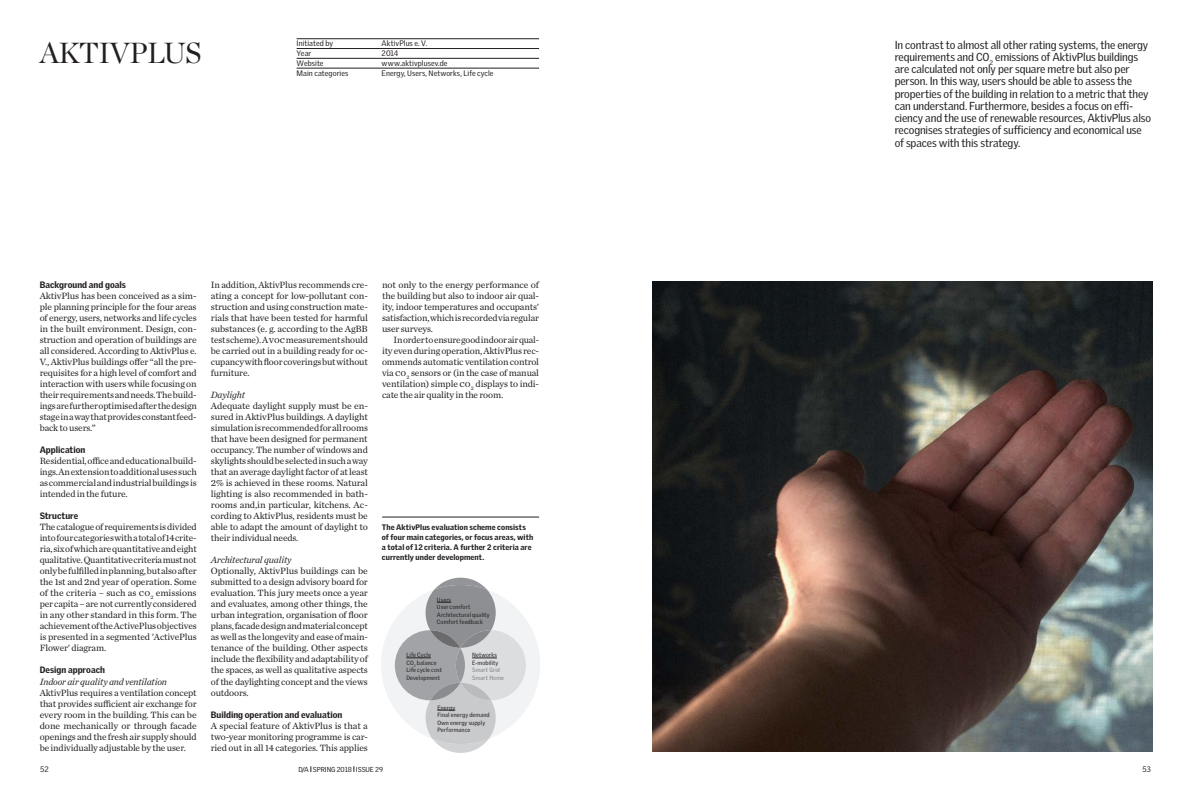
<style>
.page{position:relative;width:1191px;height:808px;background:#fff}
.page>*{position:absolute;margin:0;border:0;box-sizing:border-box;transform-origin:0 0}
.E_Heading_29_pt_Chro{font:29px "Chronicle Display";letter-spacing:-.02em;color:#231f20}
.E_Body_11_25_START{font:11.2px/12.3px "Velux Gothic";letter-spacing:-.01em;color:#231f20}
.E_Chronicle_9_5_pt_S{font:9.5px/11px "Chronicle Text G1";letter-spacing:-.015em;color:#231f20;text-align:justify}
.E_Chronicle_9_5_pt_S-2{font:italic 9.5px "Chronicle Text G1";letter-spacing:-.015em;color:#231f20}
.E_Body_9pt_START{font:900 9px "Velux Gothic";color:#231f20}
.E_Captions{font:900 7.8px/9.8px "Velux Gothic";letter-spacing:.01em;color:#231f20}
.E_Captions_Rule_abov{font:7.8px "Velux Gothic";letter-spacing:.01em;color:#231f20}
.t1{font:7px "Velux Gothic";letter-spacing:-.01em;color:#231f20}
.E_Notes{font:6px "Velux Gothic";letter-spacing:.02em;color:#231f20}
.E_Notes-2{font:6px "Velux Gothic";letter-spacing:.02em;color:#808285}
</style>
<div class="page">
<img style="left:652px;top:282px;width:500px;height:469px">
<hr style="left:297px;top:39px;width:242px;height:1px;background:#231f20">
<hr style="left:297px;top:48px;width:242px;height:1px;background:#231f20">
<hr style="left:297px;top:58px;width:242px;height:1px;background:#231f20">
<hr style="left:297px;top:68px;width:242px;height:1px;background:#231f20">
<hr style="left:382px;top:517px;width:157px;height:1px;background:#231f20">
<div style="left:381px;top:585px;width:159px;height:159px;background:#f2f3f4;border-radius:50%"></div>
<svg style="left:395px;top:578px;width:131px;height:175px"></svg>
<p class="E_Heading_29_pt_Chro" style="left:40px;top:31px;width:164px">AKTIVPLUS</p>
<p class="E_Captions_Rule_abov" style="left:297px;top:39px;width:38px">Initiated by</p>
<p class="E_Captions_Rule_abov" style="left:382px;top:39px;width:47px">AktivPlus e. V.</p>
<p class="E_Captions_Rule_abov" style="left:297px;top:49px;width:16px">Year</p>
<p class="E_Captions_Rule_abov" style="left:382px;top:49px;width:18px">2014</p>
<p class="E_Captions_Rule_abov" style="left:297px;top:58px;width:28px">Website</p>
<p class="E_Captions_Rule_abov" style="left:382px;top:58px;width:67px">www.aktivplusev.de</p>
<p class="E_Captions_Rule_abov" style="left:297px;top:68px;width:53px">Main categories</p>
<p class="E_Captions_Rule_abov" style="left:382px;top:68px;width:113px">Energy, Users, Networks, Life cycle</p>
<p class="E_Body_9pt_START" style="left:40px;top:279px;width:88px">Background and goals</p>
<p class="E_Chronicle_9_5_pt_S" style="left:40px;top:289px;width:159px">AktivPlus has been conceived as a sim&shy;ple planning principle for the four areas of energy, users, networks and life cycles in the built environment. Design, con&shy;struction and operation of buildings are all considered. According to AktivPlus e.<br>V., AktivPlus buildings offer “all the pre&shy;requisites for a high level of comfort and interaction with users while focusing on their requirements and needs. The build&shy;ings are further optimised after the design stage in a way that provides constant feed&shy;back to users.”</p>
<p class="E_Body_9pt_START" style="left:40px;top:444px;width:47px">Application</p>
<p class="E_Chronicle_9_5_pt_S" style="left:40px;top:455px;width:159px">Residential, office and educational build&shy;ings. An extension to additional uses such as commercial and industrial buildings is intended in the future.</p>
<p class="E_Body_9pt_START" style="left:40px;top:510px;width:40px">Structure</p>
<p class="E_Chronicle_9_5_pt_S" style="left:40px;top:521px;width:159px">The catalogue of requirements is divided into four categories with a total of 14 crite&shy;ria, six of which are quantitative and eight qualitative. Quantitative criteria must not only be fulfilled in planning, but also after the 1st and 2nd year of operation. Some of the criteria – such as CO<sub>2</sub> emissions per capita – are not currently considered in any other standard in this form. The achievement of the ActivePlus objectives is presented in a segmented 'ActivePlus Flower' diagram.</p>
<p class="E_Body_9pt_START" style="left:40px;top:664px;width:67px">Design approach</p>
<p class="E_Chronicle_9_5_pt_S-2" style="left:40px;top:674px;width:129px">Indoor air quality and ventilation</p>
<p class="E_Chronicle_9_5_pt_S" style="left:40px;top:686px;width:159px">AktivPlus requires a ventilation concept that provides sufficient air exchange for every room in the building. This can be done mechanically or through facade openings and the fresh air supply should be individually adjustable by the user.</p>
<p class="E_Chronicle_9_5_pt_S" style="left:211px;top:278px;width:158px">In addition, AktivPlus recommends cre&shy;ating a concept for low-pollutant con&shy;struction and using construction mate&shy;rials that have been tested for harmful substances (e. g. according to the AgBB test scheme). A VOC measurement should be carried out in a building ready for oc&shy;cupancy with floor coverings but without furniture.</p>
<p class="E_Chronicle_9_5_pt_S-2" style="left:211px;top:387px;width:36px">Daylight</p>
<p class="E_Chronicle_9_5_pt_S" style="left:211px;top:400px;width:159px">Adequate daylight supply must be en&shy;sured in AktivPlus buildings. A daylight simulation is recommended for all rooms that have been designed for permanent occupancy. The number of windows and skylights should be selected in such a way that an average daylight factor of at least 2% is achieved in these rooms. Natural lighting is also recommended in bath&shy;rooms and,in particular, kitchens. Ac&shy;cording to AktivPlus, residents must be able to adapt the amount of daylight to their individual needs.</p>
<p class="E_Chronicle_9_5_pt_S-2" style="left:211px;top:553px;width:82px">Architectural quality</p>
<p class="E_Chronicle_9_5_pt_S" style="left:211px;top:565px;width:159px">Optionally, AktivPlus buildings can be submitted to a design advisory board for evaluation. This jury meets once a year and evaluates, among other things, the urban integration, organisation of floor plans, facade design and material concept as well as the longevity and ease of main&shy;tenance of the building. Other aspects include the flexibility and adaptability of the spaces, as well as qualitative aspects of the daylighting concept and the views outdoors.</p>
<p class="E_Body_9pt_START" style="left:211px;top:709px;width:133px">Building operation and evaluation</p>
<p class="E_Chronicle_9_5_pt_S" style="left:211px;top:719px;width:158px">A special feature of AktivPlus is that a two-year monitoring programme is car&shy;ried out in all 14 categories. This applies</p>
<p class="E_Chronicle_9_5_pt_S" style="left:382px;top:278px;width:159px">not only to the energy performance of the building but also to indoor air qual&shy;ity, indoor temperatures and occupants' satisfaction, which is recorded via regular user surveys.</p>
<p class="E_Chronicle_9_5_pt_S" style="left:382px;top:333px;width:159px;text-indent:11px">In order to ensure good indoor air qual&shy;ity even during operation, AktivPlus rec&shy;ommends automatic ventilation control via CO<sub>2</sub> sensors or (in the case of manual ventilation) simple CO<sub>2</sub> displays to indi&shy;cate the air quality in the room.</p>
<p class="E_Captions" style="left:382px;top:522px;width:153px">The AktivPlus evaluation scheme consists of four main categories, or focus areas, with a total of 12 criteria. A further 2 criteria are currently under development.</p>
<p class="E_Notes" style="left:437px;top:596px;width:16px">Users</p>
<p class="E_Notes" style="left:437px;top:603px;width:35px">User comfort</p>
<p class="E_Notes" style="left:437px;top:611px;width:54px">Architectural quality</p>
<p class="E_Notes" style="left:437px;top:618px;width:47px">Comfort feedback</p>
<p class="E_Notes" style="left:406px;top:651px;width:26px">Life Cycle</p>
<p class="E_Notes" style="left:406px;top:659px;width:32px">CO<sub>2</sub> balance</p>
<p class="E_Notes" style="left:406px;top:666px;width:37px">Life cycle cost</p>
<p class="E_Notes" style="left:406px;top:674px;width:35px">Development</p>
<p class="E_Notes" style="left:472px;top:651px;width:26px">Networks</p>
<p class="E_Notes" style="left:472px;top:659px;width:28px">E-mobility</p>
<p class="E_Notes-2" style="left:472px;top:666px;width:29px">Smart Grid</p>
<p class="E_Notes-2" style="left:472px;top:674px;width:33px">Smart Home</p>
<p class="E_Notes" style="left:437px;top:704px;width:19px">Energy</p>
<p class="E_Notes" style="left:437px;top:711px;width:54px">Final energy demand</p>
<p class="E_Notes" style="left:437px;top:719px;width:49px">Own energy supply</p>
<p class="E_Notes" style="left:437px;top:726px;width:35px">Performance</p>
<p class="E_Body_11_25_START" style="left:894px;top:38px;width:258px">In contrast to almost all other rating systems, the energy requirements and CO<sub>2</sub> emissions of AktivPlus buildings are calculated not only per square metre but also per person. In this way, users should be able to assess the properties of the building in relation to a metric that they can understand. Furthermore, besides a focus on effi&shy;ciency and the use of renewable resources, AktivPlus also recognises strategies of sufficiency and economical use of spaces with this strategy.</p>
<p class="E_Captions_Rule_abov" style="left:40px;top:764px;width:10px">52</p>
<p class="t1" style="left:298px;top:765px;width:86px">D/A SPRING 2018 ISSUE 29</p>
<p class="E_Captions_Rule_abov" style="left:1142px;top:764px;width:10px">53</p>
</div>
